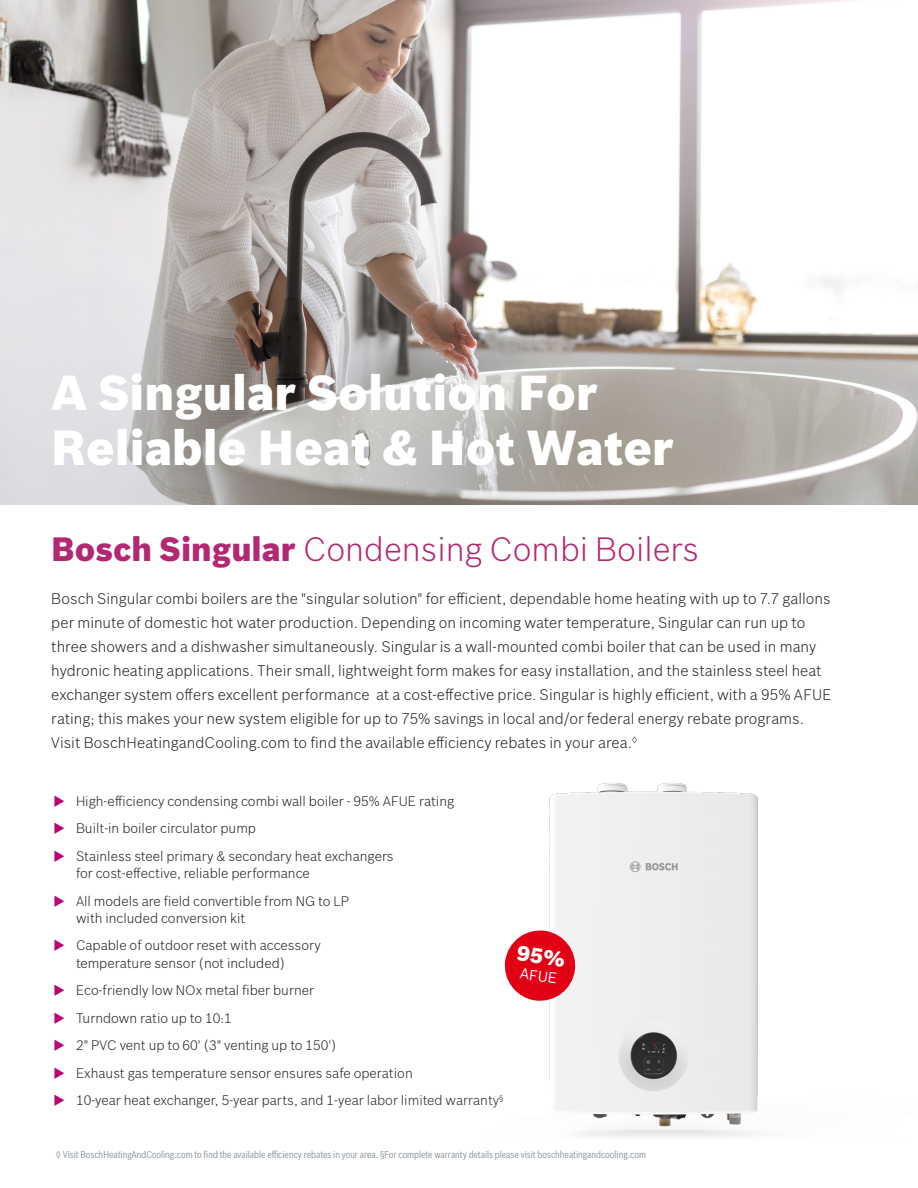
<style>
.page{position:relative;width:918px;height:1188px;background:#fff}
.page>*{position:absolute;margin:0;border:0;box-sizing:border-box;transform-origin:0 0}
.t1{font:900 48px/55.5px "Bosch Sans";color:#fff}
.t2{font:300 33px "Bosch Sans";color:#b32872}
.Intro_11_6_Bosch_Blu{font:300 15px/24px "Bosch Sans";color:#231f20}
.t3{font:14.7px "Bosch Sans";color:#fff}
.Intro_11_6_Bosch_Blu-2{font:300 13.5px/17.2px "Bosch Sans";color:#231f20}
.t4{font:9.75px "Bosch Sans Cond";color:#8f979f}
.s1{font-weight:900}
.s2{color:#b90276}
</style>
<div class="page">
<img style="left:0;top:0;width:918px;height:504px">
<img style="left:549px;top:782px;width:209px;height:355px">
<svg style="left:504px;top:928px;width:74px;height:75px"></svg>
<p class="t1" style="left:51px;top:362px;width:624px">A Singular Solution For<br>Reliable Heat &amp; Hot Water</p>
<p class="t2" style="left:51px;top:526px;width:649px"><span class="s1">Bosch Singular</span> Condensing Combi Boilers</p>
<p class="Intro_11_6_Bosch_Blu" style="left:51px;top:586px;width:782px">Bosch Singular combi boilers are the "singular solution" for efficient, dependable home heating with up to 7.7 gallons per minute of domestic hot water production. Depending on incoming water temperature, Singular can run up to three showers and a dishwasher simultaneously. Singular is a wall-mounted combi boiler that can be used in many hydronic heating applications. Their small, lightweight form makes for easy installation, and the stainless steel heat exchanger system offers excellent performance at a cost-effective price. Singular is highly efficient, with a 95% AFUE rating; this makes your new system eligible for up to 75% savings in local and/or federal energy rebate programs.<br>Visit BoschHeatingandCooling.com to find the available efficiency rebates in your area.<sup>◊</sup></p>
<p class="Intro_11_6_Bosch_Blu-2" style="left:54px;top:792px;width:402px"><span class="s2">◆</span> High-efficiency condensing combi wall boiler - 95% AFUE rating</p>
<p class="Intro_11_6_Bosch_Blu-2" style="left:54px;top:819px;width:204px"><span class="s2">◆</span> Built-in boiler circulator pump</p>
<p class="Intro_11_6_Bosch_Blu-2" style="left:76px;top:847px;width:319px;text-indent:-22px"><span class="s2">◆</span> Stainless steel primary &amp; secondary heat exchangers for cost-effective, reliable performance</p>
<p class="Intro_11_6_Bosch_Blu-2" style="left:76px;top:891px;width:275px;text-indent:-22px"><span class="s2">◆</span> All models are field convertible from NG to LP with included conversion kit</p>
<p class="Intro_11_6_Bosch_Blu-2" style="left:76px;top:936px;width:247px;text-indent:-22px"><span class="s2">◆</span> Capable of outdoor reset with accessory temperature sensor (not included)</p>
<p class="Intro_11_6_Bosch_Blu-2" style="left:54px;top:981px;width:262px"><span class="s2">◆</span> Eco-friendly low NOx metal fiber burner</p>
<p class="Intro_11_6_Bosch_Blu-2" style="left:54px;top:1008px;width:180px"><span class="s2">◆</span> Turndown ratio up to 10:1</p>
<p class="Intro_11_6_Bosch_Blu-2" style="left:54px;top:1036px;width:285px"><span class="s2">◆</span> 2" PVC vent up to 60' (3" venting up to 150')</p>
<p class="Intro_11_6_Bosch_Blu-2" style="left:54px;top:1063px;width:361px"><span class="s2">◆</span> Exhaust gas temperature sensor ensures safe operation</p>
<p class="Intro_11_6_Bosch_Blu-2" style="left:54px;top:1091px;width:452px"><span class="s2">◆</span> 10-year heat exchanger, 5-year parts, and 1-year labor limited warranty<sup>§</sup></p>
<p class="t3" style="left:522px;top:962px;width:39px;rotate:8deg">AFUE</p>
<p class="t4" style="left:56px;top:1147px;width:592px">◊ Visit BoschHeatingAndCooling.com to find the available efficiency rebates in your area. §For complete warranty details please visit boschheatingandcooling.com</p>
</div>
